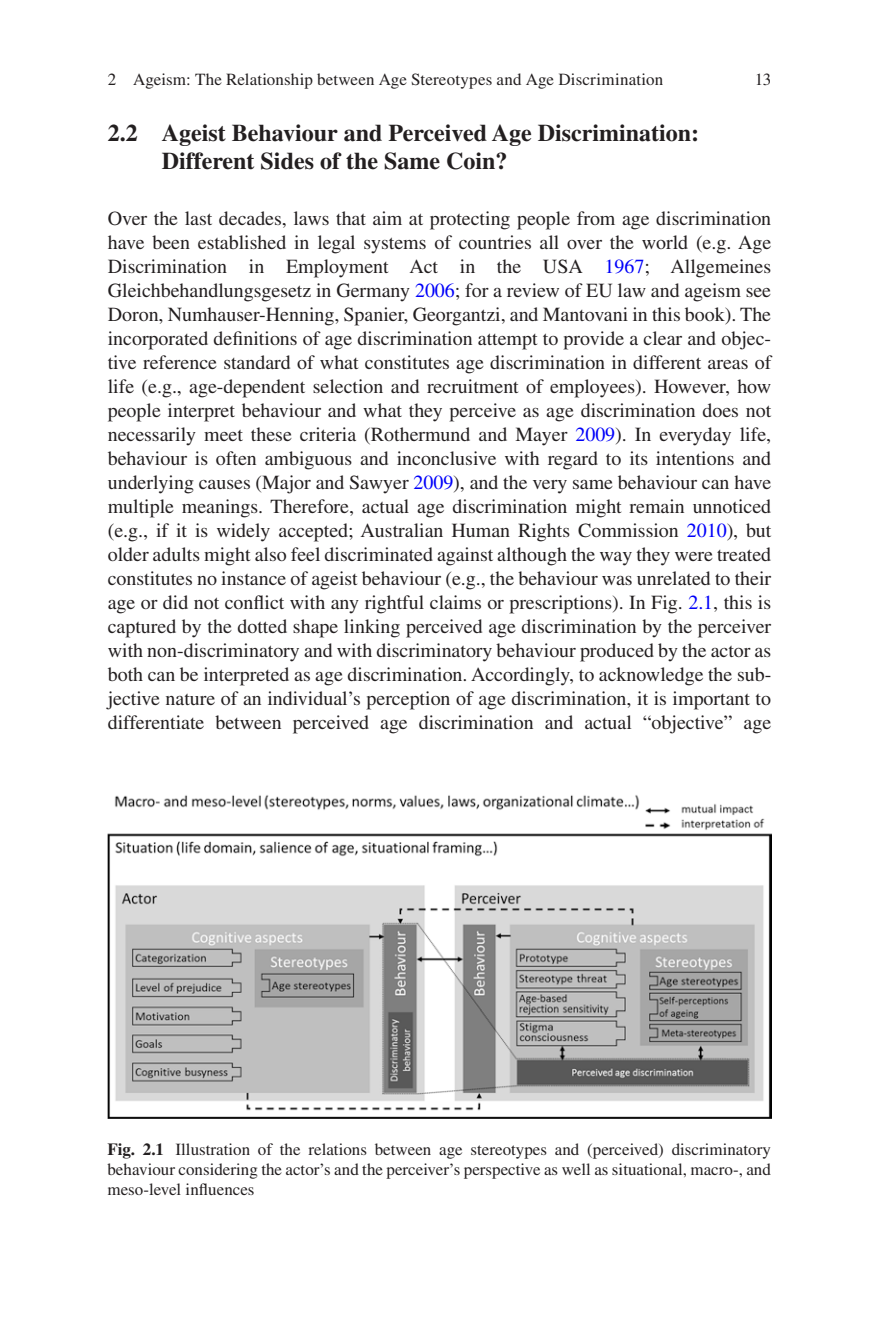
<style>
.page{position:relative;width:879px;height:1333px;background:#fff}
.page>*{position:absolute;margin:0;border:0;box-sizing:border-box;transform-origin:0 0}
.t1{font:700 24px/28px "Nqxynx Dxbjsg Times LT Std";color:#231f20}
.t2{font:20px/24px "Wlvqkl Dyhxkt Times LT Std";color:#231f20;text-align:justify}
.t3{font:17px/20px "Wlvqkl Dyhxkt Times LT Std";color:#231f20;text-align:justify}
.s1{color:#0000fa}
.s2{font-family:"Nqxynx Dxbjsg Times LT Std";font-weight:700}
</style>
<div class="page">
<img style="left:107px;top:795px;width:664px;height:323px">
<p class="t3" style="left:108px;top:69px;width:557px">2 Ageism: The Relationship between Age Stereotypes and Age Discrimination</p>
<p class="t1" style="left:162px;top:118px;width:539px;text-indent:-54px">2.2 Ageist Behaviour and Perceived Age Discrimination:<br>Different Sides of the Same Coin?</p>
<p class="t3" style="left:754px;top:69px;width:18px">13</p>
<p class="t2" style="left:108px;top:206px;width:665px">Over the last decades, laws that aim at protecting people from age discrimination have been established in legal systems of countries all over the world (e.g. Age Discrimination in Employment Act in the USA <span class="s1">1967</span>; Allgemeines Gleichbehandlungsgesetz in Germany <span class="s1">2006</span>; for a review of EU law and ageism see Doron, Numhauser-Henning, Spanier, Georgantzi, and Mantovani in this book). The incorporated definitions of age discrimination attempt to provide a clear and objec&shy;tive reference standard of what constitutes age discrimination in different areas of life (e.g., age-dependent selection and recruitment of employees). However, how people interpret behaviour and what they perceive as age discrimination does not necessarily meet these criteria (Rothermund and Mayer <span class="s1">2009</span>). In everyday life, behaviour is often ambiguous and inconclusive with regard to its intentions and underlying causes (Major and Sawyer <span class="s1">2009</span>), and the very same behaviour can have multiple meanings. Therefore, actual age discrimination might remain unnoticed (e.g., if it is widely accepted; Australian Human Rights Commission <span class="s1">2010</span>), but older adults might also feel discriminated against although the way they were treated constitutes no instance of ageist behaviour (e.g., the behaviour was unrelated to their age or did not conflict with any rightful claims or prescriptions). In Fig. <span class="s1">2.1</span>, this is captured by the dotted shape linking perceived age discrimination by the perceiver with non-discriminatory and with discriminatory behaviour produced by the actor as both can be interpreted as age discrimination. Accordingly, to acknowledge the sub&shy;jective nature of an individual’s perception of age discrimination, it is important to differentiate between perceived age discrimination and actual “objective” age</p>
<p class="t3" style="left:107px;top:1138px;width:665px"><span class="s2">Fig. 2.1</span> Illustration of the relations between age stereotypes and (perceived) discriminatory behaviour considering the actor’s and the perceiver’s perspective as well as situational, macro-, and meso-level influences</p>
</div>
